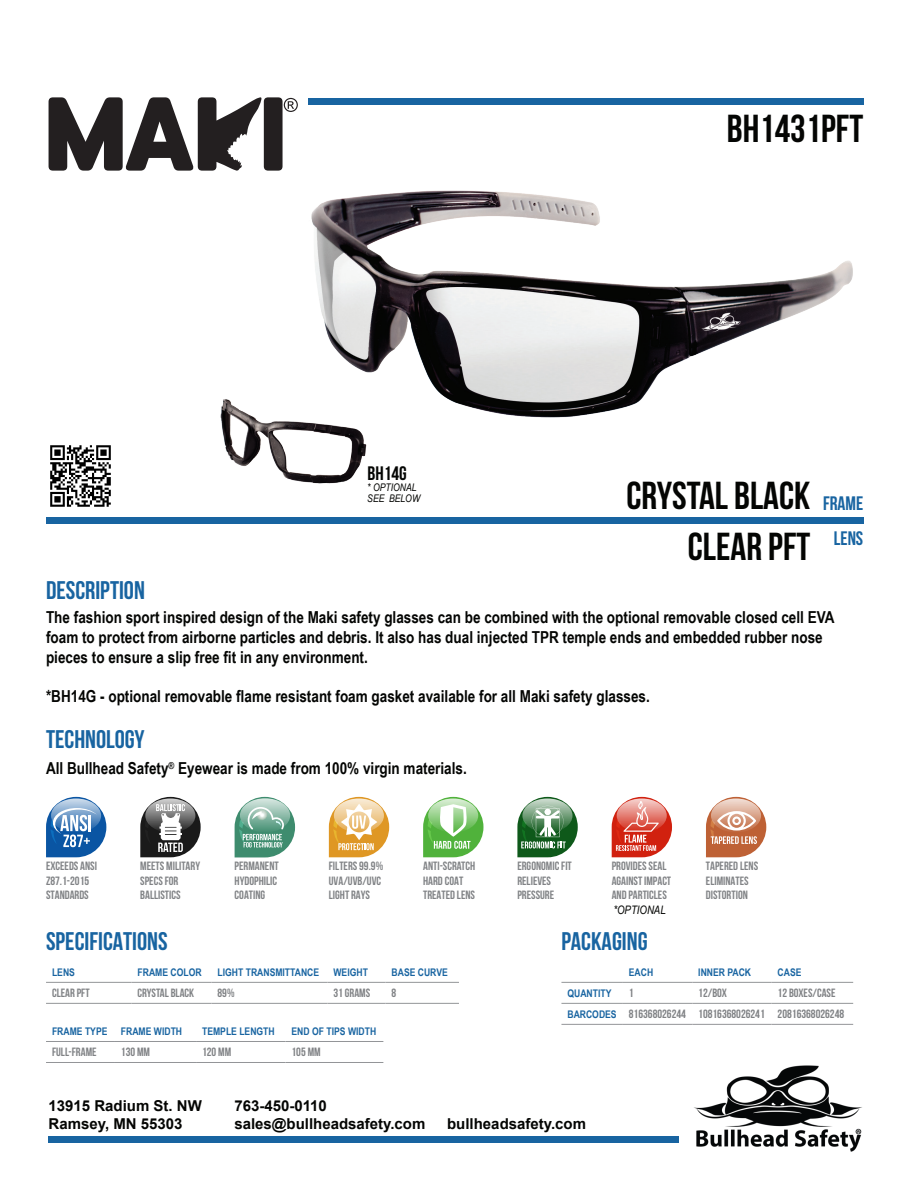
<style>
.page{position:relative;width:918px;height:1188px;background:#fff}
.page>*{position:absolute;margin:0;border:0;box-sizing:border-box;transform-origin:0 0}
.t1{font:700 39px "Bebas Neue";color:#040503}
.Left_Title{font:700 25.5px "Bebas Neue";color:#1864a1}
.Left_Title-2{font:700 19.5px "Bebas Neue";color:#1864a1}
.t2{font:700 19.5px "Bebas Neue";color:#040503}
.t3{font:700 16.5px/19.8px "Arial Narrow";color:#040503}
.t4{font:700 15px "Arial";color:#040503}
.t5{font:12px/14.4px "Bebas Neue";color:#808285}
.TBL_Regular_SX{font:700 12px/14.4px "Bebas Neue";color:#808285}
.TBL_Header_SX{font:700 12px "Bebas Neue";color:#808285}
.t6{font:italic 11.7px "Arial Narrow";color:#040503}
.TBL_Header_SX-2{font:700 10.5px "Arial Narrow";color:#1864a1}
.t7{font:italic 10.5px "Arial Narrow";color:#040503}
</style>
<div class="page">
<img style="left:694px;top:1065px;width:168px;height:87px">
<div style="left:49px;top:1137px;width:630px;height:6px;background:#1864a1"></div>
<hr style="left:561px;top:982px;width:62px;height:1px;background:#939598">
<hr style="left:623px;top:982px;width:69px;height:1px;background:#939598">
<hr style="left:692px;top:982px;width:80px;height:1px;background:#939598">
<hr style="left:772px;top:982px;width:81px;height:1px;background:#939598">
<hr style="left:561px;top:1003px;width:62px;height:1px;background:#939598">
<hr style="left:623px;top:1003px;width:69px;height:1px;background:#939598">
<hr style="left:692px;top:1003px;width:80px;height:1px;background:#939598">
<hr style="left:772px;top:1003px;width:81px;height:1px;background:#939598">
<hr style="left:561px;top:1024px;width:62px;height:1px;background:#939598">
<hr style="left:623px;top:1024px;width:69px;height:1px;background:#939598">
<hr style="left:692px;top:1024px;width:80px;height:1px;background:#939598">
<hr style="left:772px;top:1024px;width:81px;height:1px;background:#939598">
<hr style="left:46px;top:1041px;width:69px;height:1px;background:#939598">
<hr style="left:115px;top:1041px;width:81px;height:1px;background:#939598">
<hr style="left:196px;top:1041px;width:90px;height:1px;background:#939598">
<hr style="left:286px;top:1041px;width:97px;height:1px;background:#939598">
<hr style="left:46px;top:1062px;width:69px;height:1px;background:#939598">
<hr style="left:115px;top:1062px;width:81px;height:1px;background:#939598">
<hr style="left:196px;top:1062px;width:90px;height:1px;background:#939598">
<hr style="left:286px;top:1062px;width:97px;height:1px;background:#939598">
<hr style="left:46px;top:982px;width:86px;height:1px;background:#939598">
<hr style="left:132px;top:982px;width:80px;height:1px;background:#939598">
<hr style="left:212px;top:982px;width:116px;height:1px;background:#939598">
<hr style="left:328px;top:982px;width:58px;height:1px;background:#939598">
<hr style="left:386px;top:982px;width:73px;height:1px;background:#939598">
<hr style="left:46px;top:1003px;width:86px;height:1px;background:#939598">
<hr style="left:132px;top:1003px;width:80px;height:1px;background:#939598">
<hr style="left:212px;top:1003px;width:116px;height:1px;background:#939598">
<hr style="left:328px;top:1003px;width:58px;height:1px;background:#939598">
<hr style="left:386px;top:1003px;width:73px;height:1px;background:#939598">
<svg style="left:706px;top:797px;width:60px;height:60px"></svg>
<svg style="left:612px;top:797px;width:60px;height:60px"></svg>
<svg style="left:517px;top:797px;width:61px;height:60px"></svg>
<svg style="left:423px;top:797px;width:60px;height:60px"></svg>
<svg style="left:329px;top:797px;width:60px;height:60px"></svg>
<svg style="left:235px;top:797px;width:60px;height:60px"></svg>
<svg style="left:140px;top:797px;width:61px;height:60px"></svg>
<svg style="left:46px;top:797px;width:60px;height:60px"></svg>
<div style="left:46px;top:517px;width:817px;height:7px;background:#1864a1"></div>
<img style="left:50px;top:445px;width:61px;height:62px">
<img style="left:220px;top:399px;width:147px;height:85px">
<img style="left:297px;top:190px;width:556px;height:233px">
<svg style="left:49px;top:97px;width:249px;height:74px"></svg>
<div style="left:308px;top:98px;width:555px;height:7px;background:#1864a1"></div>
<p class="Left_Title" style="left:46px;top:576px;width:100px">DESCRIPTION</p>
<p class="t2" style="left:367px;top:462px;width:41px">BH14G</p>
<p class="t7" style="left:367px;top:480px;width:51px">* OPTIONAL</p>
<p class="t7" style="left:367px;top:491px;width:54px">SEE BELOW</p>
<p class="t1" style="left:727px;top:107px;width:138px">BH1431PFT</p>
<p class="t1" style="left:627px;top:474px;width:185px">CRYSTAL BLACK</p>
<p class="Left_Title-2" style="left:823px;top:493px;width:42px">FRAME</p>
<p class="t1" style="left:688px;top:525px;width:124px">CLEAR PFT</p>
<p class="Left_Title-2" style="left:834px;top:528px;width:31px">LENS</p>
<p class="t3" style="left:46px;top:607px;width:790px">The fashion sport inspired design of the Maki safety glasses can be combined with the optional removable closed cell EVA foam to protect from airborne particles and debris. It also has dual injected TPR temple ends and embedded rubber nose pieces to ensure a slip free fit in any environment.</p>
<p class="t3" style="left:46px;top:686px;width:605px">*BH14G - optional removable flame resistant foam gasket available for all Maki safety glasses.</p>
<p class="Left_Title" style="left:46px;top:725px;width:100px">TECHNOLOGY</p>
<p class="t3" style="left:46px;top:758px;width:422px">All Bullhead Safety<sup>®</sup> Eyewear is made from 100% virgin materials.</p>
<p class="t5" style="left:46px;top:859px;width:53px">EXCEEDS ANSI<br>Z87.1-2015<br>STANDARDS</p>
<p class="t5" style="left:140px;top:859px;width:61px">MEETS MILITARY<br>SPECS FOR<br>BALLISTICS</p>
<p class="t5" style="left:235px;top:859px;width:46px">PERMANENT<br>HYDOPHILIC<br>COATING</p>
<p class="t5" style="left:329px;top:859px;width:56px">FILTERS 99.9%<br>UVA/UVB/UVC<br>LIGHT RAYS</p>
<p class="TBL_Regular_SX" style="left:423px;top:859px;width:54px">ANTI-SCRATCH<br>HARD COAT<br>TREAtED LENS</p>
<p class="t5" style="left:517px;top:859px;width:56px">ERGONOMIC FIT<br>RELIEVES<br>PRESSURE</p>
<p class="t5" style="left:612px;top:859px;width:61px">PROVIDES SEAL<br>AGAINST IMPACT<br>AND PARTICLES</p>
<p class="t5" style="left:706px;top:859px;width:54px">TAPERED LENS<br>ELIMINATES<br>DISTORTION</p>
<p class="t6" style="left:613px;top:901px;width:54px">*OPTIONAL</p>
<p class="Left_Title" style="left:46px;top:927px;width:123px">SPECIFICATIONS</p>
<p class="Left_Title" style="left:561px;top:927px;width:88px">PACKAGING</p>
<p class="TBL_Header_SX-2" style="left:52px;top:965px;width:24px">LENS</p>
<p class="TBL_Header_SX-2" style="left:138px;top:965px;width:66px">FRAME COLOR</p>
<p class="TBL_Header_SX-2" style="left:218px;top:965px;width:103px">LIGHT TRANSMITTANCE</p>
<p class="TBL_Header_SX-2" style="left:334px;top:965px;width:36px">WEIGHT</p>
<p class="TBL_Header_SX-2" style="left:392px;top:965px;width:58px">BASE CURVE</p>
<p class="TBL_Header_SX" style="left:52px;top:987px;width:39px">CLEAR PFT</p>
<p class="TBL_Regular_SX" style="left:138px;top:986px;width:58px">CRYSTAL BLACK</p>
<p class="TBL_Regular_SX" style="left:218px;top:986px;width:19px">89%</p>
<p class="TBL_Regular_SX" style="left:334px;top:986px;width:38px">31 GRAMS</p>
<p class="TBL_Regular_SX" style="left:392px;top:986px;width:6px">8</p>
<p class="TBL_Header_SX-2" style="left:629px;top:965px;width:26px">EACH</p>
<p class="TBL_Header_SX-2" style="left:698px;top:965px;width:54px">INNER PACK</p>
<p class="TBL_Header_SX-2" style="left:778px;top:965px;width:25px">CASE</p>
<p class="TBL_Header_SX-2" style="left:567px;top:985px;width:46px">QUANTITY</p>
<p class="TBL_Regular_SX" style="left:629px;top:986px;width:6px">1</p>
<p class="TBL_Regular_SX" style="left:698px;top:986px;width:30px">12/BOX</p>
<p class="TBL_Regular_SX" style="left:778px;top:986px;width:59px">12 BOXES/CASE</p>
<p class="TBL_Header_SX-2" style="left:567px;top:1006px;width:51px">BARCODES</p>
<p class="TBL_Regular_SX" style="left:629px;top:1007px;width:59px">816368026244</p>
<p class="TBL_Regular_SX" style="left:698px;top:1007px;width:68px">10816368026241</p>
<p class="TBL_Regular_SX" style="left:778px;top:1007px;width:68px">20816368026248</p>
<p class="TBL_Header_SX-2" style="left:52px;top:1024px;width:57px">FRAME TYPE</p>
<p class="TBL_Header_SX-2" style="left:121px;top:1024px;width:63px">FRAME WIDTH</p>
<p class="TBL_Header_SX-2" style="left:202px;top:1024px;width:74px">TEMPLE LENGTH</p>
<p class="TBL_Header_SX-2" style="left:292px;top:1024px;width:86px">END OF TIPS WIDTH</p>
<p class="TBL_Regular_SX" style="left:52px;top:1045px;width:46px">FULL-FRAME</p>
<p class="TBL_Header_SX" style="left:121px;top:1046px;width:31px">130 MM</p>
<p class="TBL_Regular_SX" style="left:202px;top:1045px;width:31px">120 MM</p>
<p class="TBL_Regular_SX" style="left:292px;top:1045px;width:31px">105 MM</p>
<p class="t4" style="left:49px;top:1095px;width:155px">13915 Radium St. NW</p>
<p class="t4" style="left:49px;top:1113px;width:135px">Ramsey, MN 55303</p>
<p class="t4" style="left:234px;top:1095px;width:94px">763-450-0110</p>
<p class="t4" style="left:234px;top:1113px;width:193px">sales@bullheadsafety.com</p>
<p class="t4" style="left:447px;top:1114px;width:140px">bullheadsafety.com</p>
</div>
